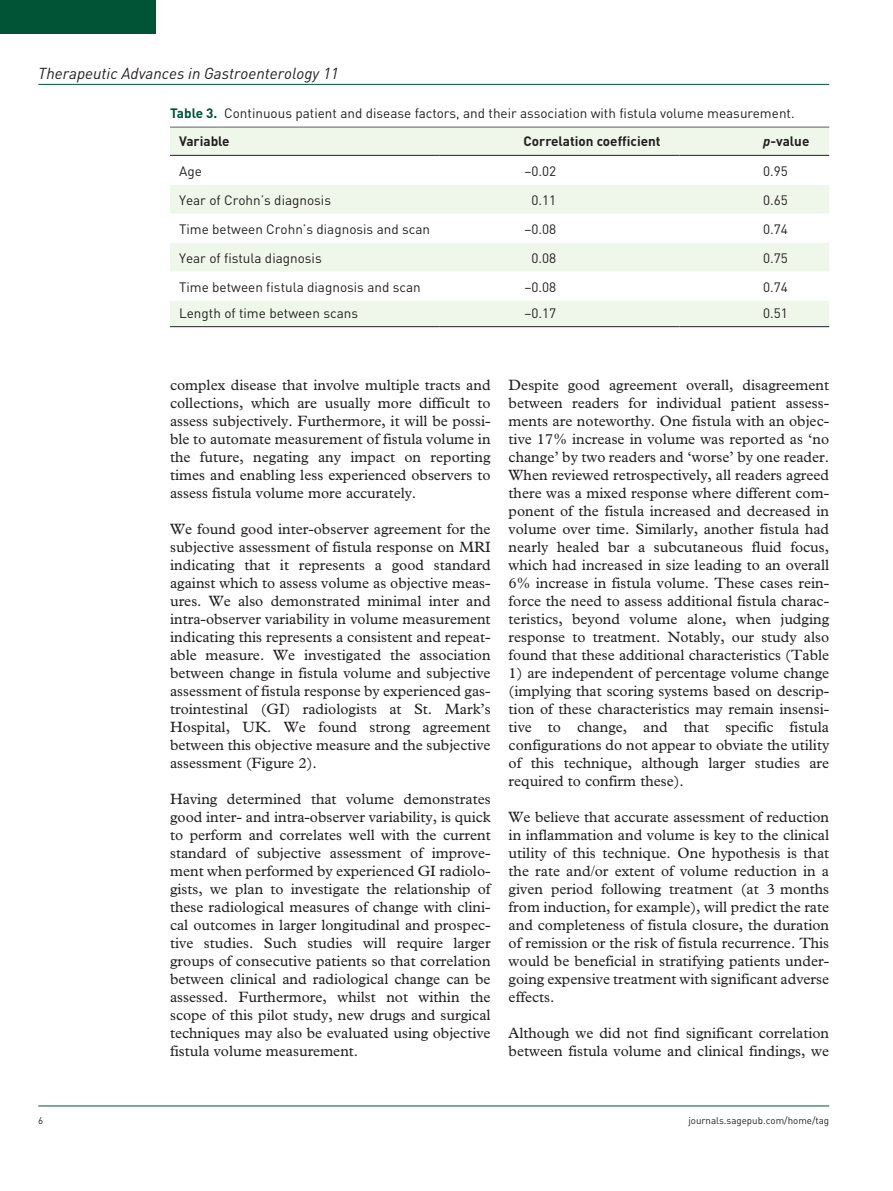
<style>
.page{position:relative;width:893px;height:1191px;background:#fff}
.page>*{position:absolute;margin:0;border:0;box-sizing:border-box;transform-origin:0 0}
.t1{font:italic 15.75px "DIN";color:#231f20}
.t2{font:15px/18px "Plantin Std";color:#231f20;text-align:justify}
.t3{font:13.5px/28.5px "DIN";color:#231f20}
.t4{font:700 13.5px "DIN";color:#231f20}
.t5{font:9.75px "DIN";color:#231f20}
.s1{font-weight:700;color:#015436}
.s2{font-weight:700}
.s3{font-style:italic}
</style>
<div class="page">
<hr style="left:38px;top:84px;width:791px;height:1px;background:#015436">
<hr style="left:38px;top:1105px;width:791px;height:1px;background:#015436">
<div style="left:0;top:0;width:155px;height:34px;background:#015436"></div>
<hr style="left:170px;top:127px;width:659px;height:1px;background:#231f20">
<div style="left:170px;top:128px;width:659px;height:198px;background:#eff7ea"></div>
<svg style="left:170px;top:156px;width:659px;height:145px"></svg>
<hr style="left:170px;top:155px;width:270px;height:1px;background:#231f20">
<hr style="left:440px;top:155px;width:239px;height:1px;background:#231f20">
<hr style="left:679px;top:155px;width:150px;height:1px;background:#231f20">
<hr style="left:170px;top:326px;width:270px;height:1px;background:#231f20">
<hr style="left:440px;top:326px;width:239px;height:1px;background:#231f20">
<hr style="left:679px;top:326px;width:150px;height:1px;background:#231f20">
<p class="t1" style="left:38px;top:63px;width:302px">Therapeutic Advances in Gastroenterology 11</p>
<p class="t3" style="left:179px;top:98px;width:617px;text-indent:-9px"><span class="s1">Table 3.</span> Continuous patient and disease factors, and their association with fistula volume measurement.<br><span class="s2">Variable</span></p>
<p class="t4" style="left:523px;top:133px;width:139px">Correlation coefficient</p>
<p class="t4" style="left:763px;top:133px;width:48px"><span class="s3">p</span>-value</p>
<p class="t3" style="left:179px;top:156px;width:24px">Age</p>
<p class="t3" style="left:524px;top:156px;width:33px">−0.02</p>
<p class="t3" style="left:763px;top:156px;width:26px">0.95</p>
<p class="t3" style="left:179px;top:185px;width:153px">Year of Crohn’s diagnosis</p>
<p class="t3" style="left:531px;top:185px;width:26px">0.11</p>
<p class="t3" style="left:763px;top:185px;width:26px">0.65</p>
<p class="t3" style="left:179px;top:214px;width:252px">Time between Crohn’s diagnosis and scan</p>
<p class="t3" style="left:524px;top:214px;width:33px">−0.08</p>
<p class="t3" style="left:763px;top:214px;width:26px">0.74</p>
<p class="t3" style="left:179px;top:243px;width:144px">Year of fistula diagnosis</p>
<p class="t3" style="left:531px;top:243px;width:26px">0.08</p>
<p class="t3" style="left:763px;top:243px;width:26px">0.75</p>
<p class="t3" style="left:179px;top:272px;width:243px">Time between fistula diagnosis and scan</p>
<p class="t3" style="left:524px;top:272px;width:33px">−0.08</p>
<p class="t3" style="left:763px;top:272px;width:26px">0.74</p>
<p class="t3" style="left:179px;top:298px;width:180px">Length of time between scans</p>
<p class="t3" style="left:524px;top:298px;width:33px">−0.17</p>
<p class="t3" style="left:763px;top:298px;width:26px">0.51</p>
<p class="t2" style="left:170px;top:376px;width:322px">complex disease that involve multiple tracts and collections, which are usually more difficult to assess subjectively. Furthermore, it will be possi&shy;ble to automate measurement of fistula volume in the future, negating any impact on reporting times and enabling less experienced observers to assess fistula volume more accurately.</p>
<p class="t2" style="left:170px;top:520px;width:322px">We found good inter-observer agreement for the subjective assessment of fistula response on MRI indicating that it represents a good standard against which to assess volume as objective meas&shy;ures. We also demonstrated minimal inter and intra-observer variability in volume measurement indicating this represents a consistent and repeat&shy;able measure. We investigated the association between change in fistula volume and subjective assessment of fistula response by experienced gas&shy;trointestinal (GI) radiologists at St. Mark’s Hospital, UK. We found strong agreement between this objective measure and the subjective assessment (Figure 2).</p>
<p class="t2" style="left:170px;top:790px;width:322px">Having determined that volume demonstrates good inter- and intra-observer variability, is quick to perform and correlates well with the current standard of subjective assessment of improve&shy;ment when performed by experienced GI radiolo&shy;gists, we plan to investigate the relationship of these radiological measures of change with clini&shy;cal outcomes in larger longitudinal and prospec&shy;tive studies. Such studies will require larger groups of consecutive patients so that correlation between clinical and radiological change can be assessed. Furthermore, whilst not within the scope of this pilot study, new drugs and surgical techniques may also be evaluated using objective fistula volume measurement.</p>
<p class="t2" style="left:509px;top:376px;width:322px">Despite good agreement overall, disagreement between readers for individual patient assess&shy;ments are noteworthy. One fistula with an objec&shy;tive 17% increase in volume was reported as ‘no change’ by two readers and ‘worse’ by one reader.<br>When reviewed retrospectively, all readers agreed there was a mixed response where different com&shy;ponent of the fistula increased and decreased in volume over time. Similarly, another fistula had nearly healed bar a subcutaneous fluid focus, which had increased in size leading to an overall 6% increase in fistula volume. These cases rein&shy;force the need to assess additional fistula charac&shy;teristics, beyond volume alone, when judging response to treatment. Notably, our study also found that these additional characteristics (Table</p>
<p class="t2" style="left:509px;top:664px;width:322px">1) are independent of percentage volume change (implying that scoring systems based on descrip&shy;tion of these characteristics may remain insensi&shy;tive to change, and that specific fistula configurations do not appear to obviate the utility of this technique, although larger studies are required to confirm these).</p>
<p class="t2" style="left:509px;top:808px;width:322px">We believe that accurate assessment of reduction in inflammation and volume is key to the clinical utility of this technique. One hypothesis is that the rate and/or extent of volume reduction in a given period following treatment (at 3 months from induction, for example), will predict the rate and completeness of fistula closure, the duration of remission or the risk of fistula recurrence. This would be beneficial in stratifying patients under&shy;going expensive treatment with significant adverse effects.</p>
<p class="t2" style="left:509px;top:1024px;width:322px">Although we did not find significant correlation between fistula volume and clinical findings, we</p>
<p class="t5" style="left:38px;top:1114px;width:7px">6</p>
<p class="t5" style="left:688px;top:1114px;width:142px">journals.sagepub.com/home/tag</p>
</div>
